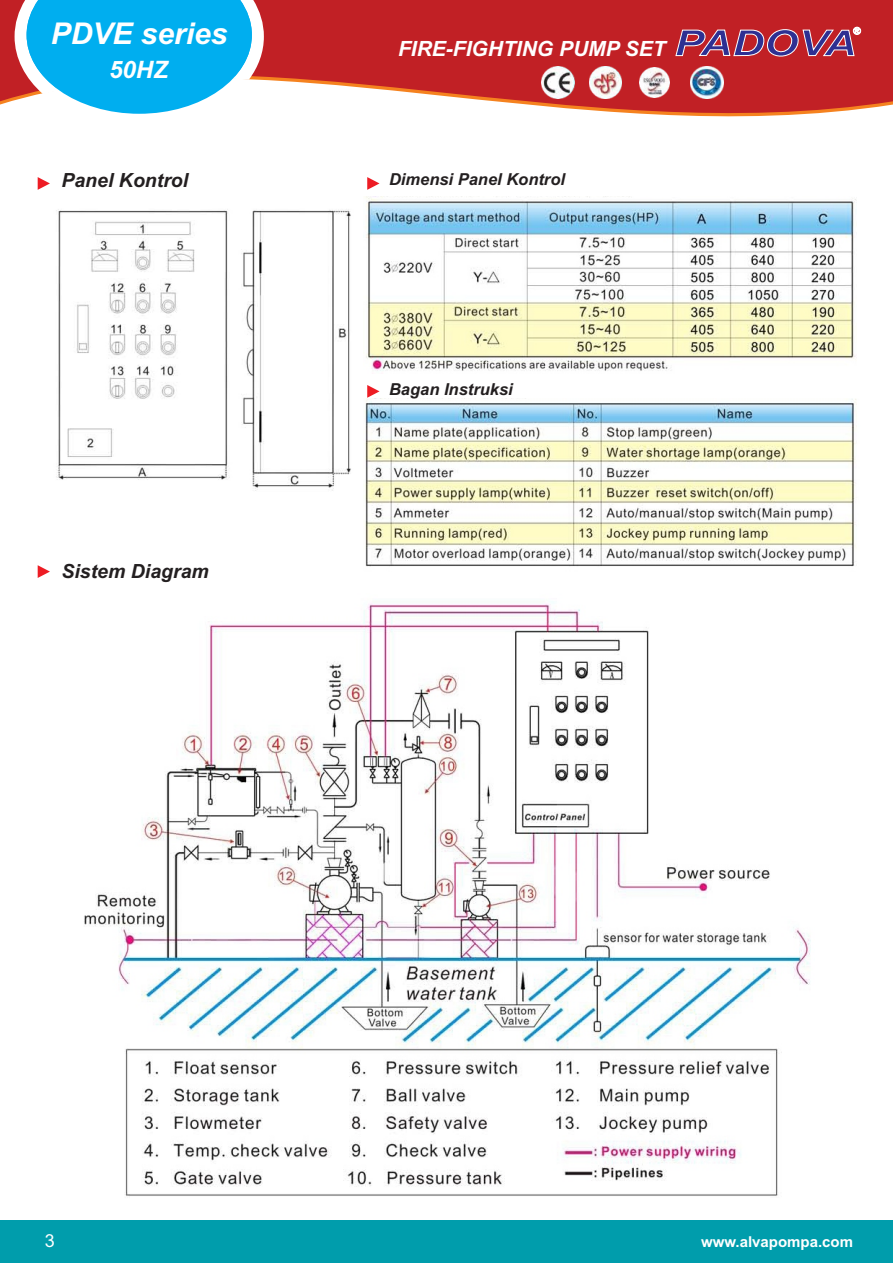
<style>
.page{position:relative;width:893px;height:1263px;background:#fff}
.page>*{position:absolute;margin:0;border:0;box-sizing:border-box;transform-origin:0 0}
.t1{font:italic 700 30px "Arial";color:#fff}
.t2{font:italic 700 24px "Arial";color:#fff}
.t3{font:italic 700 21px "Arial";color:#fff}
.t4{font:italic 700 19.5px "Arial";color:#231f20}
.t5{font:18px "Arial";color:#fff}
.t6{font:italic 700 16.5px "Arial";color:#231f20}
.t7{font:700 15px "Arial";color:#fff}
</style>
<div class="page">
<img style="left:84px;top:601px;width:727px;height:595px">
<img style="left:56px;top:209px;width:295px;height:282px">
<img style="left:366px;top:196px;width:490px;height:175px">
<img style="left:365px;top:399px;width:492px;height:168px">
<svg style="left:38px;top:177px;width:12px;height:13px"></svg>
<svg style="left:367px;top:177px;width:12px;height:13px"></svg>
<svg style="left:367px;top:385px;width:12px;height:13px"></svg>
<svg style="left:38px;top:565px;width:12px;height:13px"></svg>
<div style="left:0;top:1220px;width:893px;height:43px;background:#009dac"></div>
<svg style="left:0;top:0;width:893px;height:117px;background:#cb4344"></svg>
<svg style="left:15px;top:0;width:249px;height:114px"></svg>
<img style="left:640px;top:67px;width:30px;height:30px">
<img style="left:542px;top:66px;width:32px;height:33px">
<img style="left:590px;top:66px;width:31px;height:32px">
<img style="left:691px;top:66px;width:32px;height:33px">
<svg style="left:675px;top:27px;width:186px;height:32px;background:#9f4463"></svg>
<h1 class="t1" style="left:51px;top:22px;width:178px">PDVE series</h1>
<h2 class="t2" style="left:109px;top:61px;width:60px">50HZ</h2>
<p class="t3" style="left:398px;top:40px;width:269px">FIRE-FIGHTING PUMP SET</p>
<p class="t4" style="left:61px;top:173px;width:128px">Panel Kontrol</p>
<p class="t6" style="left:389px;top:173px;width:178px">Dimensi Panel Kontrol</p>
<p class="t4" style="left:61px;top:564px;width:149px">Sistem Diagram</p>
<p class="t6" style="left:389px;top:383px;width:125px">Bagan Instruksi</p>
<p class="t5" style="left:45px;top:1234px;width:12px">3</p>
<p class="t7" style="left:701px;top:1236px;width:153px">www.alvapompa.com</p>
</div>
